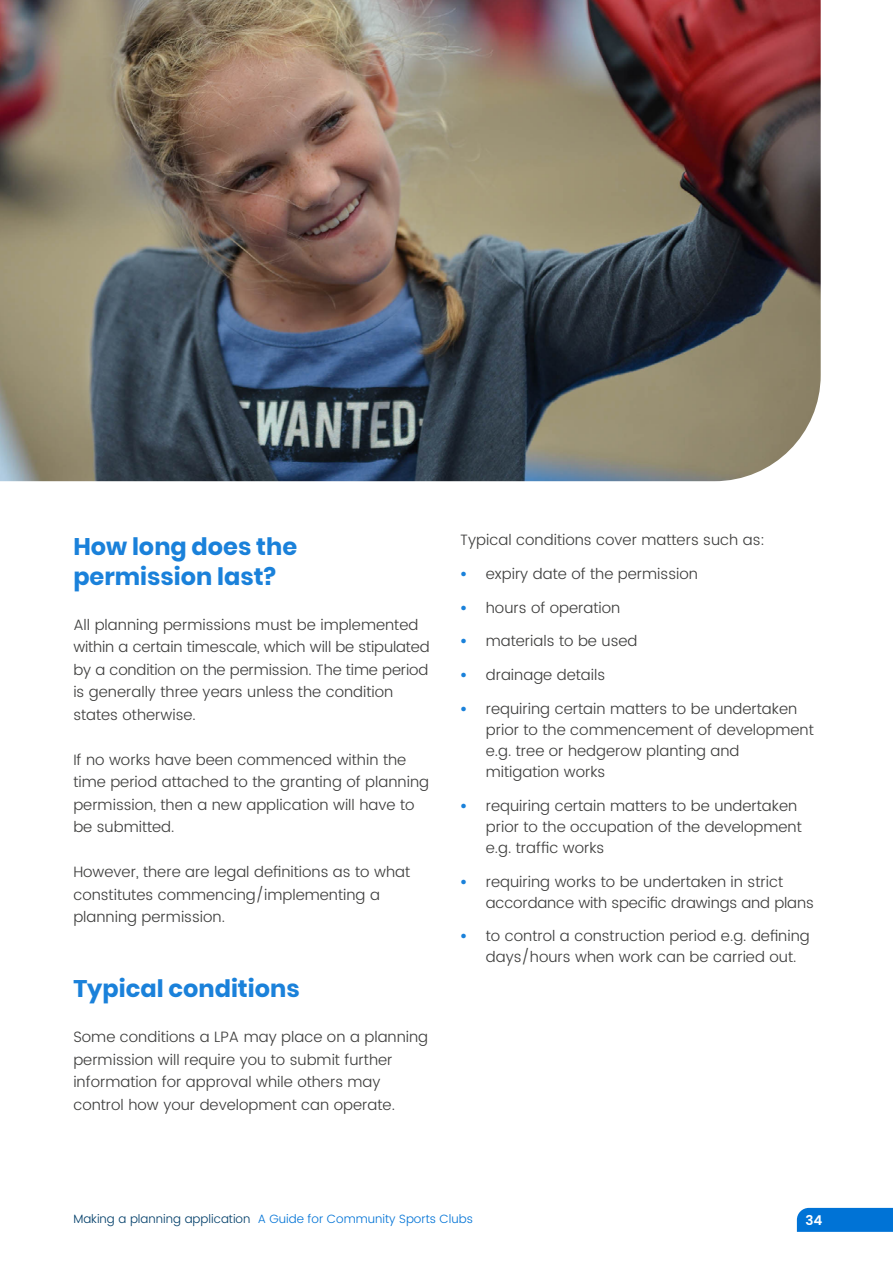
<style>
.page{position:relative;width:893px;height:1263px;background:#fff}
.page>*{position:absolute;margin:0;border:0;box-sizing:border-box;transform-origin:0 0}
.Level_2{font:700 24px/30px "Poppins";color:#1a81da}
.t1{font:300 15px/22.5px "Poppins";color:#3c3c3b}
.t2{font:600 13.5px "Poppins";color:#fff}
.t3{font:300 12px "Poppins";color:#0073d6}
.s1{font-weight:700;color:#1a81da}
.s2{color:#003e69}
</style>
<div class="page">
<div style="left:797px;top:1208px;width:96px;height:24px;background:#0073d6"></div>
<img style="left:0;top:0;width:821px;height:481px">
<p class="Level_2" style="left:73px;top:531px;width:225px">How long does the permission last?</p>
<p class="t1" style="left:73px;top:614px;width:358px">All planning permissions must be implemented within a certain timescale, which will be stipulated by a condition on the permission. The time period is generally three years unless the condition states otherwise.</p>
<p class="t1" style="left:73px;top:749px;width:357px">If no works have been commenced within the time period attached to the granting of planning permission, then a new application will have to be submitted.</p>
<p class="t1" style="left:73px;top:861px;width:338px">However, there are legal definitions as to what constitutes commencing/implementing a planning permission.</p>
<p class="Level_2" style="left:73px;top:974px;width:228px">Typical conditions</p>
<p class="t1" style="left:73px;top:1026px;width:356px">Some conditions a LPA may place on a planning permission will require you to submit further information for approval while others may control how your development can operate.</p>
<p class="t1" style="left:460px;top:529px;width:306px">Typical conditions cover matters such as:</p>
<p class="t1" style="left:460px;top:563px;width:239px"><span class="s1">•</span> expiry date of the permission</p>
<p class="t1" style="left:460px;top:597px;width:162px"><span class="s1">•</span> hours of operation</p>
<p class="t1" style="left:460px;top:630px;width:179px"><span class="s1">•</span> materials to be used</p>
<p class="t1" style="left:460px;top:664px;width:146px"><span class="s1">•</span> drainage details</p>
<p class="t1" style="left:486px;top:699px;width:329px;line-height:21px;text-indent:-26px"><span class="s1">•</span> requiring certain matters to be undertaken prior to the commencement of development e.g. tree or hedgerow planting and mitigation works</p>
<p class="t1" style="left:486px;top:795px;width:317px;line-height:21px;text-indent:-26px"><span class="s1">•</span> requiring certain matters to be undertaken prior to the occupation of the development e.g. traffic works</p>
<p class="t1" style="left:486px;top:871px;width:329px;line-height:21px;text-indent:-26px"><span class="s1">•</span> requiring works to be undertaken in strict accordance with specific drawings and plans</p>
<p class="t1" style="left:486px;top:926px;width:325px;line-height:21px;text-indent:-26px"><span class="s1">•</span> to control a construction period e.g. defining days/hours when work can be carried out.</p>
<p class="t3" style="left:73px;top:1210px;width:401px"><span class="s2">Making a planning application</span> A Guide for Community Sports Clubs</p>
<p class="t2" style="left:805px;top:1210px;width:19px">34</p>
</div>
